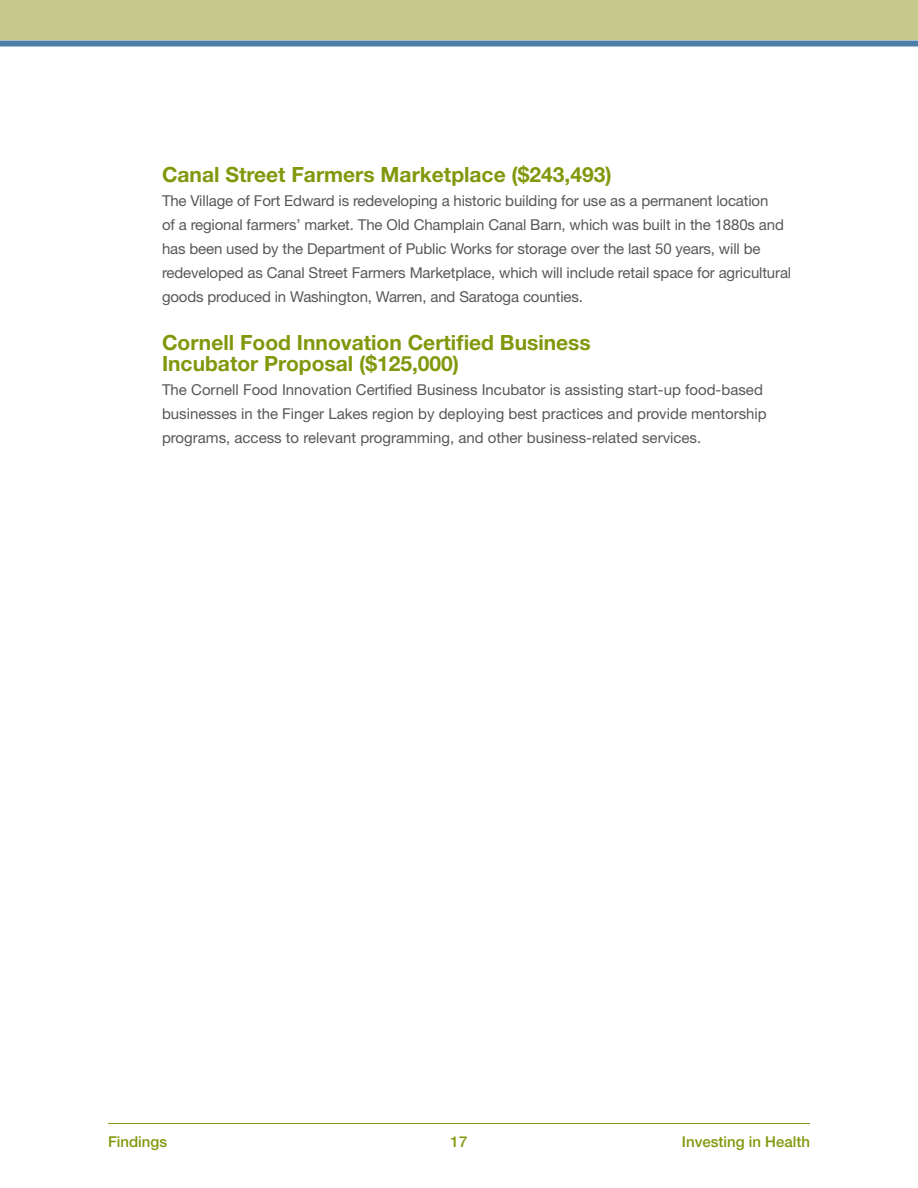
<style>
.page{position:relative;width:918px;height:1188px;background:#fff}
.page>*{position:absolute;margin:0;border:0;box-sizing:border-box;transform-origin:0 0}
.Header_4{font:700 21px/21px "Helvetica Neue LT";color:#81980d}
.Body_Indent{font:15px/24px "Helvetica Neue LT";letter-spacing:-.01em;color:#57585a}
.Page_Number{font:500 15px "Helvetica Neue LT";color:#81980d}
</style>
<div class="page">
<div style="left:0;top:0;width:918px;height:40px;background:#c5ca8c"></div>
<hr style="left:108px;top:1123px;width:702px;height:1px;background:#81980d">
<div style="left:0;top:40px;width:918px;height:6px;background:#4d7ea7"></div>
<p class="Header_4" style="left:162px;top:163px;width:451px">Canal Street Farmers Marketplace ($243,493)</p>
<p class="Body_Indent" style="left:162px;top:188px;width:631px">The Village of Fort Edward is redeveloping a historic building for use as a permanent location<br>of a regional farmers’ market. The Old Champlain Canal Barn, which was built in the 1880s and has been used by the Department of Public Works for storage over the last 50 years, will be redeveloped as Canal Street Farmers Marketplace, which will include retail space for agricultural goods produced in Washington, Warren, and Saratoga counties.</p>
<p class="Header_4" style="left:162px;top:331px;width:430px">Cornell Food Innovation Certified Business<br>Incubator Proposal ($125,000)</p>
<p class="Body_Indent" style="left:162px;top:377px;width:606px">The Cornell Food Innovation Certified Business Incubator is assisting start-up food-based businesses in the Finger Lakes region by deploying best practices and provide mentorship programs, access to relevant programming, and other business-related services.</p>
<p class="Page_Number" style="left:108px;top:1132px;width:61px">Findings</p>
<p class="Page_Number" style="left:451px;top:1132px;width:18px">17</p>
<p class="Page_Number" style="left:682px;top:1132px;width:130px">Investing in Health</p>
</div>
